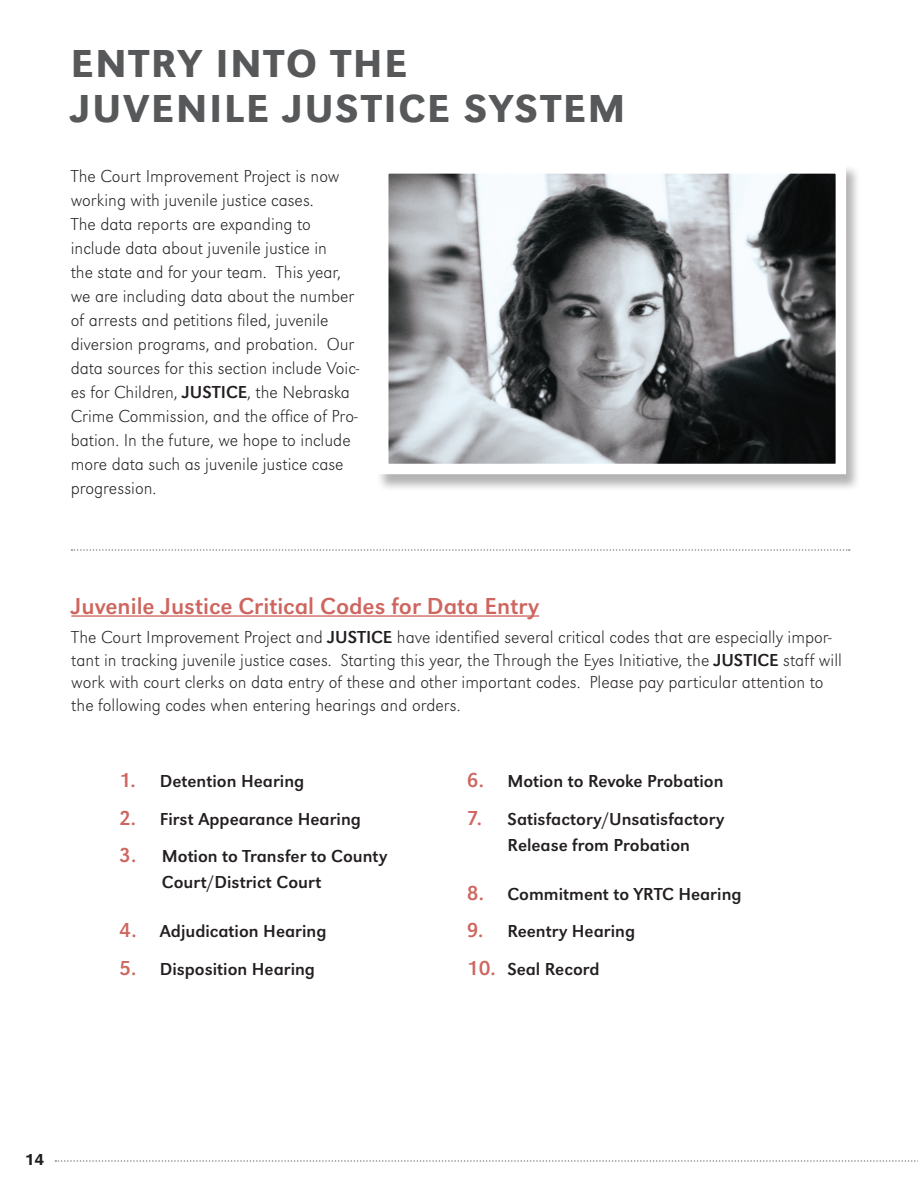
<style>
.page{position:relative;width:918px;height:1188px;background:#fff}
.page>*{position:absolute;margin:0;border:0;box-sizing:border-box;transform-origin:0 0}
.t1{font:500 40.5px/45px "URW Grotesk";letter-spacing:.05em;color:#57585a}
.t2{font:24px "URW Grotesk";color:#ce665f}
.t3{font:21px "URW Grotesk";color:#ce665f}
.t4{font:300 expanded 18px/24px "URW Grotesk";color:#231f20}
.t5{font:18px/25.5px "URW Grotesk";color:#231f20}
.t6{font:500 16.5px "URW Grotesk";color:#231f20}
.s1{font-weight:400;font-stretch:normal}
.s2{font-size:21px;color:#ce665f}
.s3{color:#fff}
</style>
<div class="page">
<svg style="left:55px;top:1160px;width:863px;height:2px"></svg>
<svg style="left:71px;top:549px;width:779px;height:2px"></svg>
<div style="left:376px;top:164px;width:485px;height:328px;background:#231f20;opacity:.34"></div>
<img style="left:389px;top:174px;width:446px;height:289px">
<hr style="left:71px;top:615px;width:468px;height:2px;background:#ce665f">
<h1 class="t1" style="left:71px;top:41px;width:556px">ENTRY INTO THE<br>JUVENILE JUSTICE SYSTEM</h1>
<p class="t4" style="left:71px;top:164px;width:290px">The Court Improvement Project is now working with juvenile justice cases.<br>The data reports are expanding to include data about juvenile justice in<br>the state and for your team. This year, we are including data about the number of arrests and petitions filed, juvenile diversion programs, and probation. Our data sources for this section include Voic&shy;es for Children, <span class="s1">JUSTICE</span>, the Nebraska Crime Commission, and the office of Pro&shy;bation. In the future, we hope to include more data such as juvenile justice case progression.</p>
<h2 class="t2" style="left:71px;top:592px;width:469px">Juvenile Justice Critical Codes for Data Entry</h2>
<p class="t4" style="left:71px;top:626px;width:772px;line-height:22.5px">The Court Improvement Project and <span class="s1">JUSTICE</span> have identified several critical codes that are especially impor&shy;tant in tracking juvenile justice cases. Starting this year, the Through the Eyes Initiative, the <span class="s1">JUSTICE</span> staff will work with court clerks on data entry of these and other important codes. Please pay particular attention to the following codes when entering hearings and orders.</p>
<p class="t5" style="left:119px;top:768px;width:186px"><span class="s2">1.</span> Detention Hearing</p>
<p class="t5" style="left:119px;top:806px;width:243px"><span class="s2">2.</span> First Appearance Hearing</p>
<p class="t3" style="left:119px;top:843px;width:18px">3.</p>
<p class="t5" style="left:162px;top:844px;width:227px">Motion to Transfer to County<br>Court/District Court</p>
<p class="t5" style="left:119px;top:918px;width:209px"><span class="s2">4.</span> Adjudication Hearing</p>
<p class="t5" style="left:119px;top:956px;width:197px"><span class="s2">5.</span> Disposition Hearing</p>
<p class="t5" style="left:467px;top:768px;width:258px"><span class="s2">6.</span> Motion to Revoke Probation</p>
<p class="t3" style="left:467px;top:805px;width:17px">7.</p>
<p class="t5" style="left:508px;top:806px;width:283px">Satisfactory/Unsatisfactory <span class="s3">Release</span></p>
<p class="t5" style="left:508px;top:832px;width:184px">Release from Probation</p>
<p class="t5" style="left:467px;top:881px;width:276px"><span class="s2">8.</span> Commitment to YRTC Hearing</p>
<p class="t5" style="left:467px;top:918px;width:170px"><span class="s2">9.</span> Reentry Hearing</p>
<p class="t5" style="left:467px;top:956px;width:134px"><span class="s2">10.</span> Seal Record</p>
<p class="t6" style="left:25px;top:1149px;width:21px">14</p>
</div>
